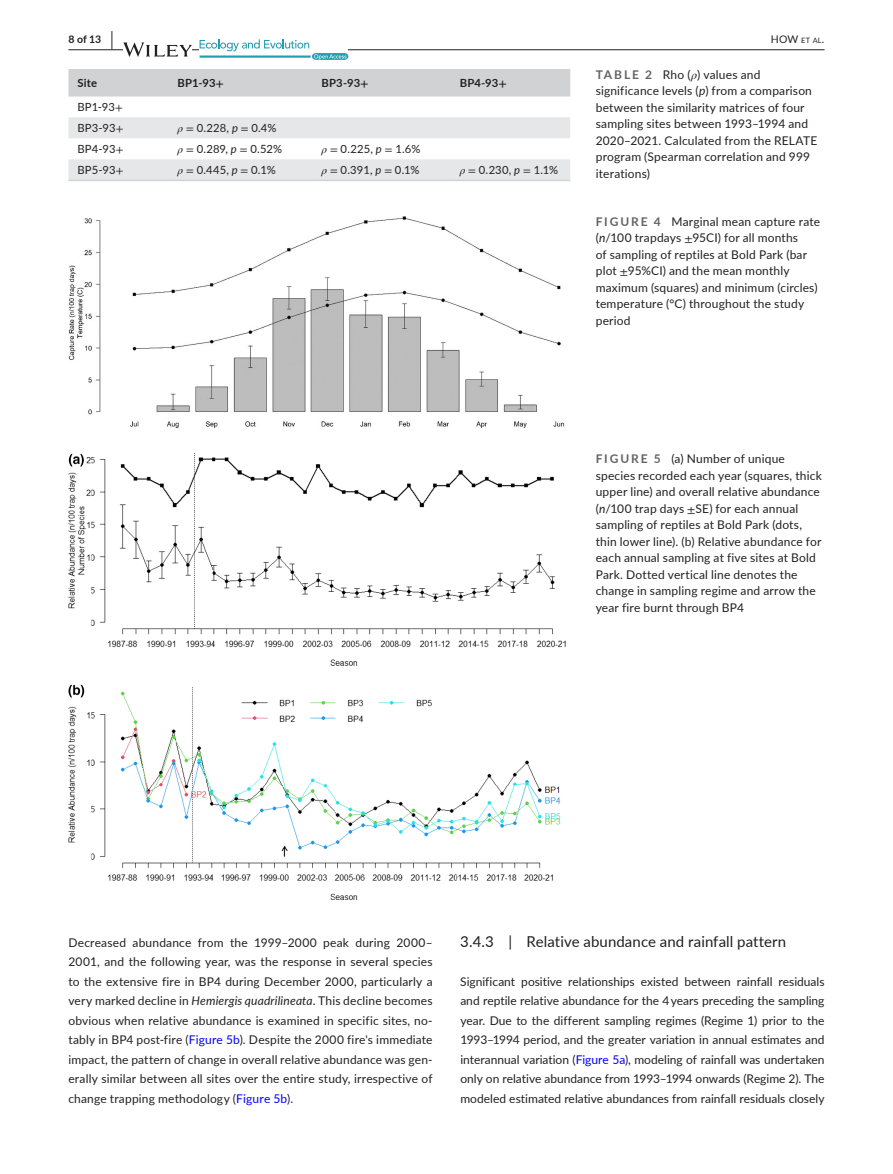
<style>
.page{position:relative;width:893px;height:1174px;background:#fff}
.page>*{position:absolute;margin:0;border:0;box-sizing:border-box;transform-origin:0 0}
.t1{font:15px "Lato";letter-spacing:.005em;color:#231f20}
.t2{font:12px/16.5px "Lato";letter-spacing:.015em;color:#231f20}
.t3{font:11.25px/21px "Lato";letter-spacing:.005em;color:#231f20}
.t4{font:700 11.25px "Lato";letter-spacing:.01em;color:#231f20}
.t5{font:10.5px "Lato";color:#231f20}
.t6{font:700 10.5px "Lato";color:#231f20}
.s1{font-size:19.5px}
.s2{font-size:7.35px}
.s3{font-family:"STIX"}
.s4{font-family:"STIX";font-style:italic}
.s5{font-style:italic}
.s6{font-weight:700;color:#636366}
.s7{color:#00f}
</style>
<div class="page">
<hr style="left:68px;top:49px;width:756px;height:1px;background:#231f20">
<svg style="left:123px;top:42px;width:69px;height:15px"></svg>
<svg style="left:200px;top:39px;width:148px;height:21px"></svg>
<div style="left:68px;top:69px;width:502px;height:28px;background:#d1d2d4"></div>
<svg style="left:68px;top:117px;width:502px;height:63px"></svg>
<hr style="left:68px;top:180px;width:101px;height:1px;background:#d1d2d4">
<hr style="left:169px;top:180px;width:143px;height:1px;background:#d1d2d4">
<hr style="left:312px;top:180px;width:139px;height:1px;background:#d1d2d4">
<hr style="left:451px;top:180px;width:119px;height:1px;background:#d1d2d4">
<img style="left:68px;top:216px;width:497px;height:212px">
<img style="left:68px;top:453px;width:498px;height:446px">
<p class="t6" style="left:68px;top:31px;width:46px">8 of 13 <span class="s1">|</span></p>
<p class="t5" style="left:771px;top:31px;width:55px">HOW <span class="s2">et al</span>.</p>
<p class="t4" style="left:77px;top:75px;width:21px">Site</p>
<p class="t4" style="left:178px;top:75px;width:48px">BP1-93<span class="s3">+</span></p>
<p class="t4" style="left:321px;top:75px;width:49px">BP3-93<span class="s3">+</span></p>
<p class="t4" style="left:460px;top:75px;width:49px">BP4-93<span class="s3">+</span></p>
<p class="t3" style="left:77px;top:96px;width:48px">BP1-93<span class="s3">+<br></span>BP3-93<span class="s3">+</span></p>
<p class="t3" style="left:178px;top:117px;width:100px"><span class="s4">ρ</span> <span class="s3">=</span> 0.228, <span class="s5">p</span> <span class="s3">=</span> 0.4%</p>
<p class="t3" style="left:77px;top:138px;width:47px">BP4-93<span class="s3">+</span></p>
<p class="t3" style="left:178px;top:138px;width:106px"><span class="s4">ρ</span> <span class="s3">=</span> 0.289, <span class="s5">p</span> <span class="s3">=</span> 0.52%</p>
<p class="t3" style="left:321px;top:138px;width:100px"><span class="s4">ρ</span> <span class="s3">=</span> 0.225, <span class="s5">p</span> <span class="s3">=</span> 1.6%</p>
<p class="t3" style="left:77px;top:159px;width:47px">BP5-93<span class="s3">+</span></p>
<p class="t3" style="left:178px;top:159px;width:100px"><span class="s4">ρ</span> <span class="s3">=</span> 0.445, <span class="s5">p</span> <span class="s3">=</span> 0.1%</p>
<p class="t3" style="left:321px;top:159px;width:100px"><span class="s4">ρ</span> <span class="s3">=</span> 0.391, <span class="s5">p</span> <span class="s3">=</span> 0.1%</p>
<p class="t3" style="left:460px;top:159px;width:100px"><span class="s4">ρ</span> <span class="s3">=</span> 0.230, <span class="s5">p</span> <span class="s3">=</span> 1.1%</p>
<p class="t2" style="left:596px;top:66px;width:223px"><span class="s6">TABLE 2</span> Rho (<span class="s4">ρ</span>) values and significance levels (<span class="s5">p</span>) from a comparison between the similarity matrices of four sampling sites between 1993–1994 and 2020–2021. Calculated from the RELATE program (Spearman correlation and 999 iterations)</p>
<p class="t2" style="left:596px;top:213px;width:226px"><span class="s6">FIGURE 4</span> Marginal mean capture rate (<span class="s5">n</span>/100 trapdays <span class="s3">±</span>95CI) for all months<br>of sampling of reptiles at Bold Park (bar plot <span class="s3">±</span>95%CI) and the mean monthly maximum (squares) and minimum (circles) temperature (°C) throughout the study period</p>
<p class="t2" style="left:596px;top:450px;width:228px"><span class="s6">FIGURE 5</span> (a) Number of unique species recorded each year (squares, thick upper line) and overall relative abundance (<span class="s5">n</span>/100 trap days <span class="s3">±</span>SE) for each annual sampling of reptiles at Bold Park (dots, thin lower line). (b) Relative abundance for each annual sampling at five sites at Bold Park. Dotted vertical line denotes the change in sampling regime and arrow the year fire burnt through BP4</p>
<p class="t2" style="left:68px;top:932px;width:366px;line-height:19.5px;text-align:justify">Decreased abundance from the 1999–2000 peak during 2000– 2001, and the following year, was the response in several species to the extensive fire in BP4 during December 2000, particularly a very marked decline in <span class="s5">Hemiergis quadrilineata</span>. This decline becomes obvious when relative abundance is examined in specific sites, no&shy;tably in BP4 post-fire (<span class="s7">Figure 5b</span>). Despite the 2000 fire's immediate impact, the pattern of change in overall relative abundance was gen&shy;erally similar between all sites over the entire study, irrespective of change trapping methodology (<span class="s7">Figure 5b</span>).</p>
<p class="t1" style="left:460px;top:930px;width:327px">3.4.3 | Relative abundance and rainfall pattern</p>
<p class="t2" style="left:460px;top:971px;width:366px;line-height:19.5px;text-align:justify">Significant positive relationships existed between rainfall residuals and reptile relative abundance for the 4 years preceding the sampling year. Due to the different sampling regimes (Regime 1) prior to the 1993–1994 period, and the greater variation in annual estimates and interannual variation (<span class="s7">Figure 5a</span>), modeling of rainfall was undertaken only on relative abundance from 1993–1994 onwards (Regime 2). The modeled estimated relative abundances from rainfall residuals closely</p>
</div>
